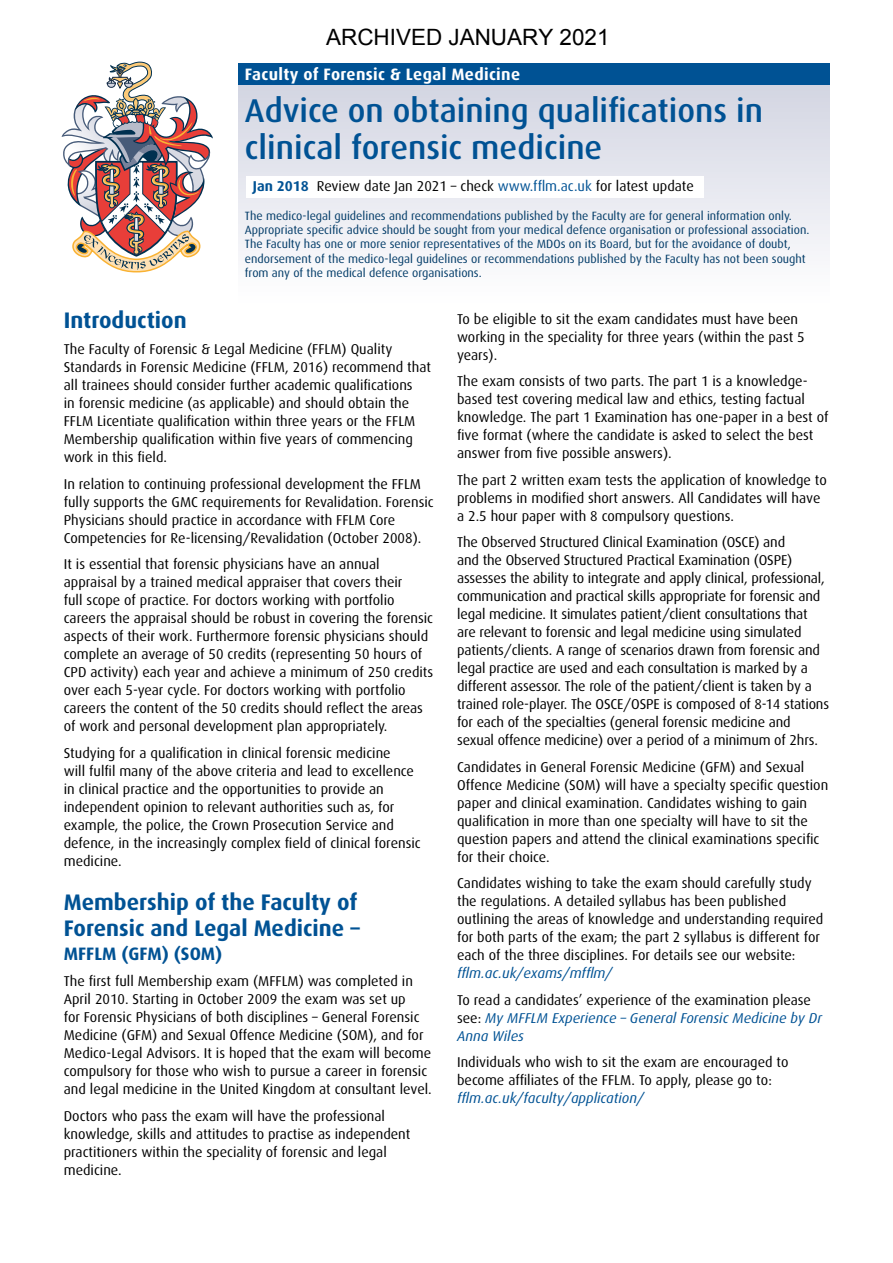
<style>
.page{position:relative;width:893px;height:1263px;background:#fff}
.page>*{position:absolute;margin:0;border:0;box-sizing:border-box;transform-origin:0 0}
.t1{font:500 33px/37.5px "Dax";color:#005294}
.t2{font:700 22.5px/25.5px "Dax";color:#005294}
.t3{font:22.5px "Arial";color:#000}
.t4{font:700 18px "Dax";color:#005294}
.t5{font:700 16.5px "Dax";letter-spacing:.02em;color:#fff}
.t6{font:14.25px/18px "Dax";color:#000}
.t7{font:italic 14.25px "Dax";color:#005294}
.t8{font:12px/14.2px "Dax";color:#003a67}
.s1{font-weight:700;color:#005294}
.s2{color:#005294}
.s3{font-style:italic;color:#005294}
</style>
<div class="page">
<div style="left:238px;top:85px;width:591px;height:233px;background:linear-gradient(to bottom,#d3d5e2,#fff)"></div>
<div style="left:238px;top:64px;width:591px;height:21px;background:#005294"></div>
<svg style="left:62px;top:62px;width:151px;height:210px"></svg>
<div style="left:247px;top:176px;width:457px;height:21px;background:#fff"></div>
<h2 class="t3" style="left:326px;top:25px;width:285px">ARCHIVED JANUARY 2021</h2>
<p class="t5" style="left:245px;top:65px;width:277px">Faculty of Forensic &amp; Legal Medicine</p>
<h1 class="t1" style="left:245px;top:92px;width:520px">Advice on obtaining qualifications in clinical forensic medicine</h1>
<p class="t6" style="left:253px;top:178px;width:442px"><span class="s1">Jan 2018</span> Review date Jan 2021 – check <span class="s2">www.fflm.ac.uk</span> for latest update</p>
<p class="t8" style="left:245px;top:209px;width:566px">The medico-legal guidelines and recommendations published by the Faculty are for general information only.<br>Appropriate specific advice should be sought from your medical defence organisation or professional association.<br>The Faculty has one or more senior representatives of the MDOs on its Board, but for the avoidance of doubt, endorsement of the medico-legal guidelines or recommendations published by the Faculty has not been sought from any of the medical defence organisations.</p>
<h2 class="t2" style="left:64px;top:307px;width:124px">Introduction</h2>
<p class="t6" style="left:64px;top:340px;width:369px">The Faculty of Forensic &amp; Legal Medicine (FFLM) Quality Standards in Forensic Medicine (FFLM, 2016) recommend that all trainees should consider further academic qualifications<br>in forensic medicine (as applicable) and should obtain the FFLM Licentiate qualification within three years or the FFLM Membership qualification within five years of commencing work in this field.</p>
<p class="t6" style="left:64px;top:475px;width:371px">In relation to continuing professional development the FFLM fully supports the GMC requirements for Revalidation. Forensic Physicians should practice in accordance with FFLM Core Competencies for Re-licensing/Revalidation (October 2008).</p>
<p class="t6" style="left:64px;top:555px;width:371px">It is essential that forensic physicians have an annual appraisal by a trained medical appraiser that covers their<br>full scope of practice. For doctors working with portfolio careers the appraisal should be robust in covering the forensic aspects of their work. Furthermore forensic physicians should complete an average of 50 credits (representing 50 hours of CPD activity) each year and achieve a minimum of 250 credits over each 5-year cycle. For doctors working with portfolio careers the content of the 50 credits should reflect the areas of work and personal development plan appropriately.</p>
<p class="t6" style="left:64px;top:744px;width:358px">Studying for a qualification in clinical forensic medicine<br>will fulfil many of the above criteria and lead to excellence in clinical practice and the opportunities to provide an independent opinion to relevant authorities such as, for example, the police, the Crown Prosecution Service and defence, in the increasingly complex field of clinical forensic medicine.</p>
<h2 class="t2" style="left:64px;top:890px;width:298px">Membership of the Faculty of<br>Forensic and Legal Medicine –</h2>
<p class="t4" style="left:64px;top:943px;width:160px">MFFLM (GFM) (SOM)</p>
<p class="t6" style="left:64px;top:973px;width:370px">The first full Membership exam (MFFLM) was completed in April 2010. Starting in October 2009 the exam was set up<br>for Forensic Physicians of both disciplines – General Forensic Medicine (GFM) and Sexual Offence Medicine (SOM), and for Medico-Legal Advisors. It is hoped that the exam will become compulsory for those who wish to pursue a career in forensic and legal medicine in the United Kingdom at consultant level.</p>
<p class="t6" style="left:64px;top:1107px;width:348px">Doctors who pass the exam will have the professional knowledge, skills and attitudes to practise as independent practitioners within the speciality of forensic and legal medicine.</p>
<p class="t6" style="left:457px;top:310px;width:349px">To be eligible to sit the exam candidates must have been working in the speciality for three years (within the past 5 years).</p>
<p class="t6" style="left:457px;top:372px;width:373px">The exam consists of two parts. The part 1 is a knowledge&shy;based test covering medical law and ethics, testing factual knowledge. The part 1 Examination has one-paper in a best of five format (where the candidate is asked to select the best answer from five possible answers).</p>
<p class="t6" style="left:457px;top:471px;width:371px">The part 2 written exam tests the application of knowledge to problems in modified short answers. All Candidates will have a 2.5 hour paper with 8 compulsory questions.</p>
<p class="t6" style="left:457px;top:533px;width:374px">The Observed Structured Clinical Examination (OSCE) and<br>and the Observed Structured Practical Examination (OSPE) assesses the ability to integrate and apply clinical, professional, communication and practical skills appropriate for forensic and legal medicine. It simulates patient/client consultations that are relevant to forensic and legal medicine using simulated patients/clients. A range of scenarios drawn from forensic and legal practice are used and each consultation is marked by a different assessor. The role of the patient/client is taken by a trained role-player. The OSCE/OSPE is composed of 8-14 stations for each of the specialties (general forensic medicine and sexual offence medicine) over a period of a minimum of 2hrs.</p>
<p class="t6" style="left:457px;top:758px;width:373px">Candidates in General Forensic Medicine (GFM) and Sexual Offence Medicine (SOM) will have a specialty specific question paper and clinical examination. Candidates wishing to gain qualification in more than one specialty will have to sit the question papers and attend the clinical examinations specific for their choice.</p>
<p class="t6" style="left:457px;top:874px;width:368px">Candidates wishing to take the exam should carefully study the regulations. A detailed syllabus has been published outlining the areas of knowledge and understanding required for both parts of the exam; the part 2 syllabus is different for each of the three disciplines. For details see our website:</p>
<p class="t7" style="left:457px;top:965px;width:157px">fflm.ac.uk/exams/mfflm/</p>
<p class="t6" style="left:457px;top:991px;width:366px">To read a candidates’ experience of the examination please see: <span class="s3">My MFFLM Experience – General Forensic Medicine by Dr<br>Anna Wiles</span></p>
<p class="t6" style="left:457px;top:1053px;width:333px">Individuals who wish to sit the exam are encouraged to become affiliates of the FFLM. To apply, please go to:</p>
<p class="t7" style="left:457px;top:1090px;width:188px">fflm.ac.uk/faculty/application/</p>
</div>
